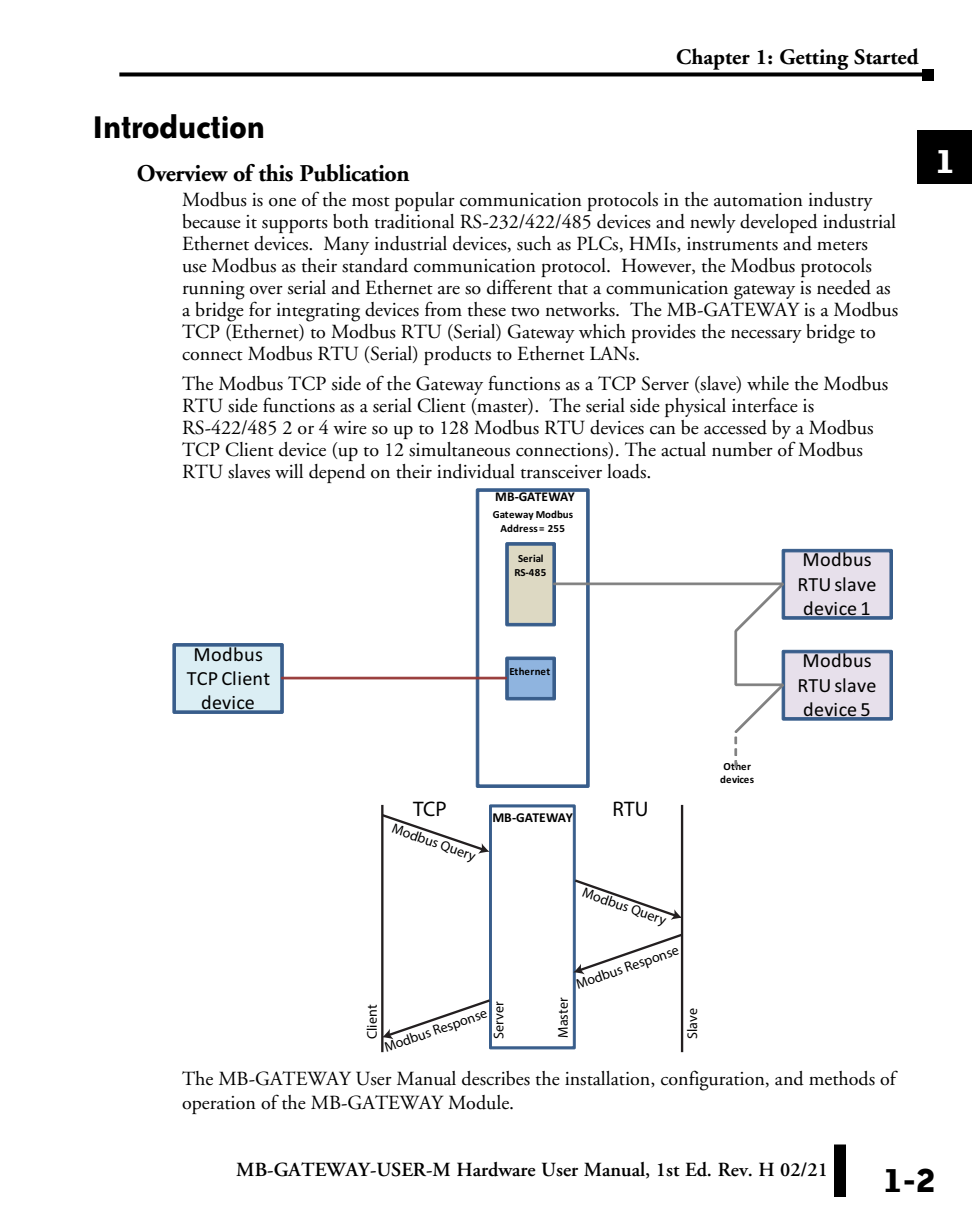
<style>
.page{position:relative;width:972px;height:1224px;background:#fff}
.page>*{position:absolute;margin:0;border:0;box-sizing:border-box;transform-origin:0 0}
.t1{font:700 40px "Bailey Sans ITC";color:#000}
.t2{font:700 40px "Bailey Sans ITC";color:#fff}
.Head{font:700 36px "Bailey Sans ITC";letter-spacing:-.02em;color:#000}
.Subhead{font:700 24px "Adobe Garamond";letter-spacing:-.02em;color:#000}
.t3{font:700 22px "Adobe Garamond";color:#000}
.t4{font:21.2px "Myriad Pro";color:#000}
.t5{font:20.2px/24.4px "Calibri";letter-spacing:.015em;color:#000}
.Body{font:20px/22px "Adobe Garamond";color:#000}
.t6{font:600 20px "Adobe Garamond";color:#000}
.t7{font:14px "Myriad Pro";color:#000}
.t8{font:700 13.6px "Calibri";letter-spacing:-.015em;color:#000}
.t9{font:700 13.4px "Calibri";letter-spacing:-.015em;color:#000}
.t10{font:700 11px/13.4px "Calibri";letter-spacing:.005em;color:#000;text-align:center}
.t11{font:700 11px "Calibri";letter-spacing:.03em;color:#000}
</style>
<div class="page">
<div style="left:918px;top:130px;width:54px;height:54px;background:#000"></div>
<div style="left:834px;top:1144px;width:12px;height:53px;background:#000"></div>
<svg style="left:119px;top:72px;width:803px;height:4px;background:#1e1e1e"></svg>
<div style="left:922px;top:69px;width:12px;height:11px;background:#000"></div>
<svg style="left:476px;top:489px;width:113px;height:298px"></svg>
<svg style="left:173px;top:644px;width:110px;height:69px;background:#c6dbe6"></svg>
<div style="left:282px;top:677px;width:224px;height:2px;background:#963736;border:1px solid #963736"></div>
<hr style="left:554px;top:583px;width:229px;height:2px;background:#808080">
<svg style="left:735px;top:549px;width:158px;height:83px"></svg>
<hr style="left:735px;top:631px;width:2px;height:54px;background:#808080">
<svg style="left:735px;top:650px;width:158px;height:117px"></svg>
<hr style="left:381px;top:805px;width:3px;height:247px;background:#231f20">
<hr style="left:681px;top:805px;width:2px;height:247px;background:#231f20">
<svg style="left:381px;top:805px;width:303px;height:244px"></svg>
<p class="t3" style="left:676px;top:45px;width:244px">Chapter 1: Getting Started</p>
<p class="Head" style="left:92px;top:108px;width:175px">Introduction</p>
<p class="Subhead" style="left:137px;top:161px;width:274px">Overview of this Publication</p>
<p class="Body" style="left:182px;top:190px;width:718px">Modbus is one of the most popular communication protocols in the automation industry because it supports both traditional RS-232/422/485 devices and newly developed industrial Ethernet devices. Many industrial devices, such as PLCs, HMIs, instruments and meters<br>use Modbus as their standard communication protocol. However, the Modbus protocols running over serial and Ethernet are so different that a communication gateway is needed as a bridge for integrating devices from these two networks. The MB-GATEWAY is a Modbus TCP (Ethernet) to Modbus RTU (Serial) Gateway which provides the necessary bridge to connect Modbus RTU (Serial) products to Ethernet LANs.</p>
<p class="Body" style="left:182px;top:373px;width:708px">The Modbus TCP side of the Gateway functions as a TCP Server (slave) while the Modbus RTU side functions as a serial Client (master). The serial side physical interface is RS-422/485 2 or 4 wire so up to 128 Modbus RTU devices can be accessed by a Modbus TCP Client device (up to 12 simultaneous connections). The actual number of Modbus RTU slaves will depend on their individual transceiver loads.</p>
<p class="t9" style="left:495px;top:488px;width:81px">MB-GATEWAY</p>
<p class="t5" style="left:187px;top:642px;width:85px;text-align:center">Modbus<br>TCP Client device</p>
<p class="t10" style="left:493px;top:508px;width:82px">Gateway Modbus<br>Address = 255</p>
<p class="t10" style="left:515px;top:552px;width:33px">Serial<br>RS-485</p>
<p class="t11" style="left:509px;top:664px;width:42px">Ethernet</p>
<p class="t4" style="left:413px;top:796px;width:35px">TCP</p>
<p class="t4" style="left:613px;top:796px;width:37px">RTU</p>
<p class="t7" style="left:395px;top:820px;width:89px;rotate:19deg">Modbus Query</p>
<p class="t8" style="left:492px;top:808px;width:82px">MB-GATEWAY</p>
<p class="t7" style="left:586px;top:884px;width:89px;rotate:19deg">Modbus Query</p>
<p class="t7" style="left:574px;top:976px;width:109px;rotate:-19deg">Modbus Response</p>
<p class="t10" style="left:720px;top:759px;width:35px">Other devices</p>
<p class="t5" style="left:797px;top:548px;width:81px">Modbus<br>RTU slave device 1</p>
<p class="t5" style="left:797px;top:649px;width:81px">Modbus<br>RTU slave device 5</p>
<p class="t7" style="left:490px;top:1039px;width:39px;rotate:-90deg">Server</p>
<p class="t7" style="left:554px;top:1038px;width:42px;rotate:-90deg">Master</p>
<p class="t7" style="left:363px;top:1039px;width:36px;rotate:-90deg">Client</p>
<p class="t7" style="left:684px;top:1039px;width:32px;rotate:-90deg">Slave</p>
<p class="Body" style="left:182px;top:1067px;width:715px;line-height:24px">The MB-GATEWAY User Manual describes the installation, configuration, and methods of operation of the MB-GATEWAY Module.</p>
<p class="t7" style="left:382px;top:1040px;width:109px;rotate:-19deg">Modbus Response</p>
<h1 class="t2" style="left:935px;top:139px;width:22px">1</h1>
<p class="t6" style="left:236px;top:1158px;width:593px">MB-GATEWAY-USER-M Hardware User Manual, 1st Ed. Rev. H 02/21</p>
<h1 class="t1" style="left:883px;top:1158px;width:55px">1-2</h1>
</div>
